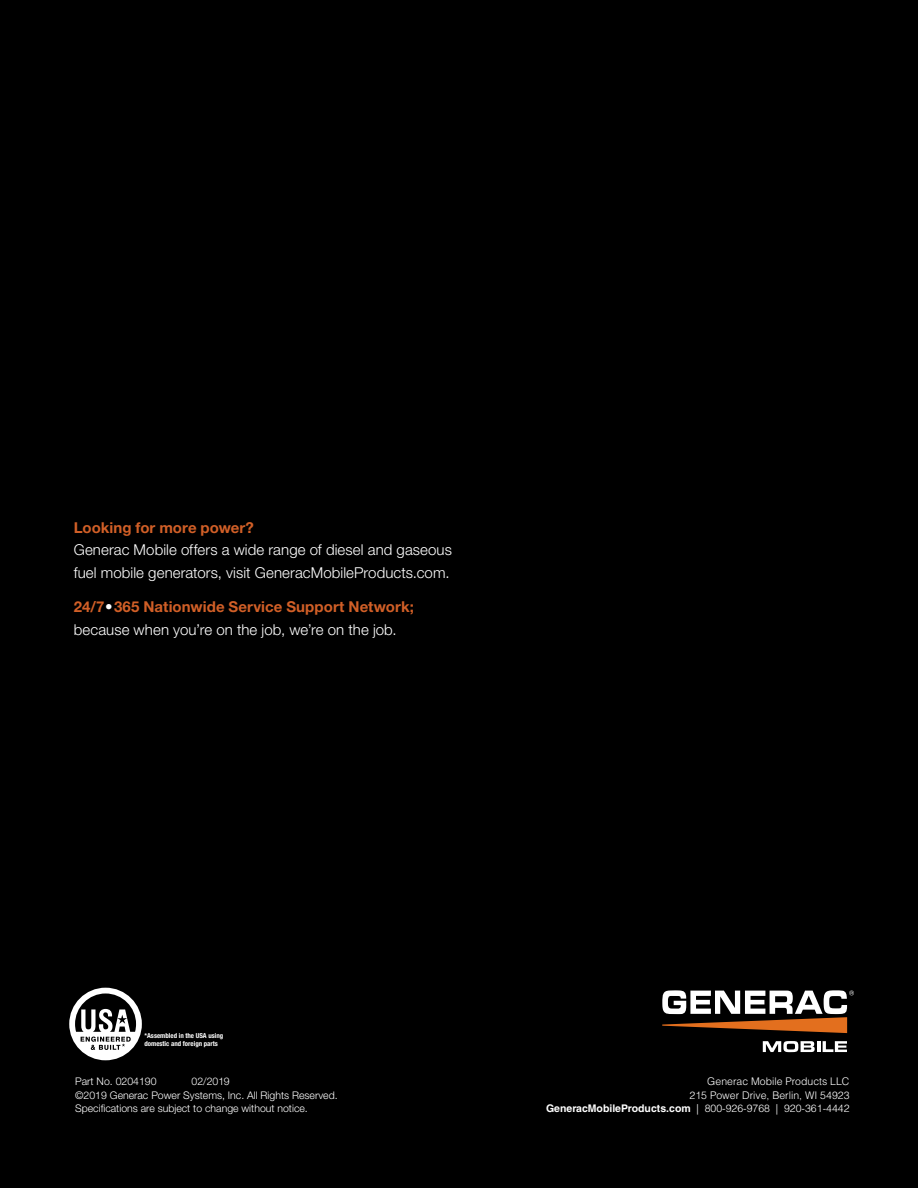
<style>
.page{position:relative;width:918px;height:1188px;background:#000}
.page>*{position:absolute;margin:0;border:0;box-sizing:border-box;transform-origin:0 0}
.t1{font:300 15px/22.5px "Helvetica Neue LT Std";letter-spacing:.005em;color:#fff}
.t2{font:700 15px "Helvetica Neue LT Std";color:#d15f27}
.t3{font:300 10.5px/13.5px "Helvetica Neue LT Std";color:#fff}
.t4{font:300 10.5px/13.5px "Helvetica LT Std";color:#fff;text-align:right}
.t5{font:700 condensed 6.9px/8.2px "Helvetica Neue LT Std";color:#fff}
.s1{font-weight:700;color:#d15f27}
.s2{font-weight:700}
</style>
<div class="page">
<svg style="left:662px;top:990px;width:192px;height:43px"></svg>
<svg style="left:763px;top:1041px;width:84px;height:11px"></svg>
<svg style="left:69px;top:988px;width:73px;height:72px"></svg>
<p class="t2" style="left:74px;top:518px;width:182px">Looking for more power?</p>
<p class="t1" style="left:74px;top:538px;width:380px">Generac Mobile offers a wide range of diesel and gaseous fuel mobile generators, visit GeneracMobileProducts.com.</p>
<p class="t1" style="left:74px;top:595px;width:342px"><span class="s1">24/7</span><span class="s2">•</span><span class="s1">365 Nationwide Service Support Network; </span>because when you’re on the job, we’re on the job.</p>
<p class="t5" style="left:144px;top:1031px;width:80px">*Assembled in the USA using domestic and foreign parts</p>
<p class="t3" style="left:75px;top:1075px;width:264px;text-indent:116px">02/2019<br>©2019 Generac Power Systems, Inc. All Rights Reserved.<br>Specifications are subject to change without notice.</p>
<p class="t3" style="left:75px;top:1075px;width:83px">Part No. 0204190</p>
<p class="t4" style="left:546px;top:1075px;width:305px">Generac Mobile Products LLC<br>215 Power Drive, Berlin, WI 54923<br><span class="s2">GeneracMobileProducts.com</span> | 800-926-9768 | 920-361-4442</p>
</div>
